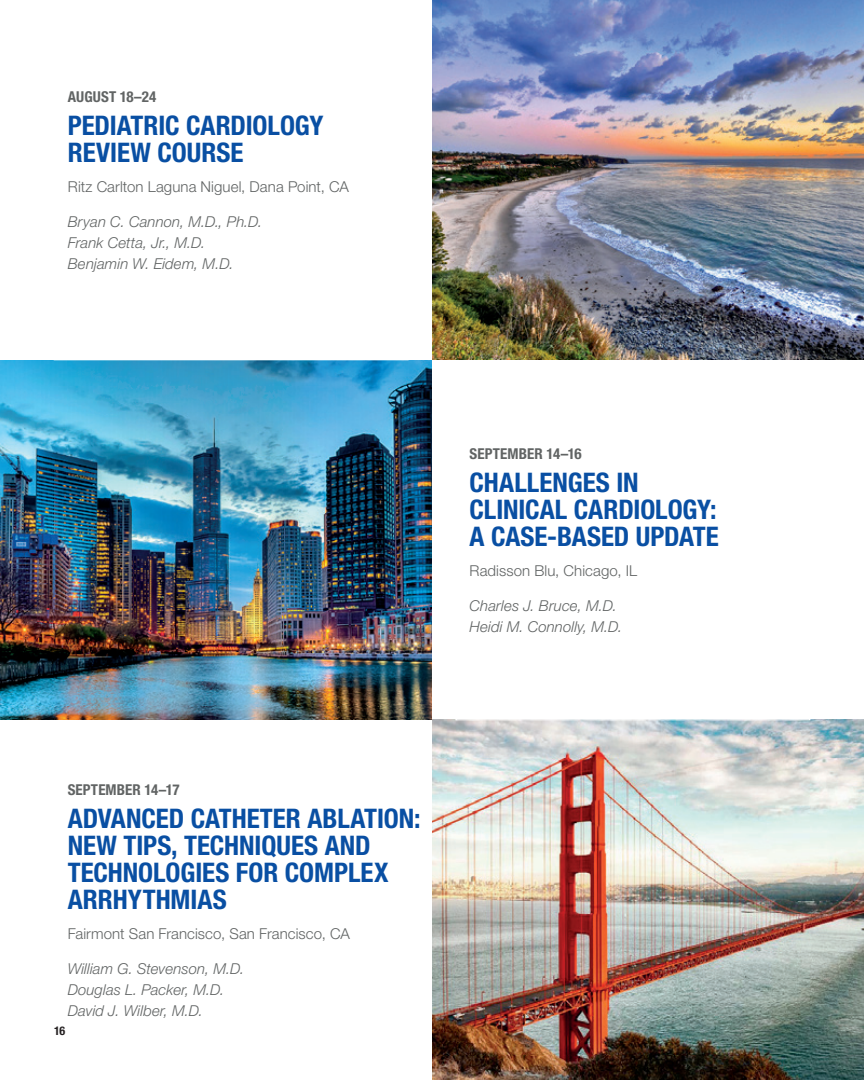
<style>
.page{position:relative;width:864px;height:1080px;background:#fff}
.page>*{position:absolute;margin:0;border:0;box-sizing:border-box;transform-origin:0 0}
.t1{font:700 condensed 27px/27px "Helvetica Neue LT Std";letter-spacing:-.005em;color:#094fa3}
.t2{font:italic 300 15px/21px "Helvetica Neue LT Std";letter-spacing:.005em;color:#616464}
.t3{font:300 15px "Helvetica Neue LT Std";letter-spacing:.005em;color:#616464}
.t4{font:700 condensed 15px "Helvetica Neue LT Std";letter-spacing:.005em;color:#616464}
.t5{font:700 condensed 12px "Helvetica Neue LT Std";color:#231f20}
</style>
<div class="page">
<img style="left:432px;top:720px;width:432px;height:360px">
<img style="left:0;top:360px;width:432px;height:360px">
<div style="left:456px;top:360px;width:354px;height:360px;border:1px solid #fff"></div>
<img style="left:432px;top:0;width:432px;height:360px">
<p class="t4" style="left:68px;top:87px;width:90px">AUGUST 18–24</p>
<h1 class="t1" style="left:68px;top:112px;width:257px">PEDIATRIC CARDIOLOGY<br>REVIEW COURSE</h1>
<p class="t3" style="left:68px;top:178px;width:283px">Ritz Carlton Laguna Niguel, Dana Point, CA</p>
<p class="t2" style="left:68px;top:211px;width:196px">Bryan C. Cannon, M.D., Ph.D.<br>Frank Cetta, Jr., M.D.<br>Benjamin W. Eidem, M.D.</p>
<p class="t4" style="left:470px;top:444px;width:114px">SEPTEMBER 14–16</p>
<h1 class="t1" style="left:470px;top:469px;width:251px">CHALLENGES IN<br>CLINICAL CARDIOLOGY:<br>A CASE-BASED UPDATE</h1>
<p class="t3" style="left:470px;top:562px;width:169px">Radisson Blu, Chicago, IL</p>
<p class="t2" style="left:470px;top:595px;width:154px">Charles J. Bruce, M.D.<br>Heidi M. Connolly, M.D.</p>
<p class="t4" style="left:68px;top:780px;width:113px">SEPTEMBER 14–17</p>
<h1 class="t1" style="left:68px;top:805px;width:355px">ADVANCED CATHETER ABLATION:<br>NEW TIPS, TECHNIQUES AND<br>TECHNOLOGIES FOR COMPLEX<br>ARRHYTHMIAS</h1>
<p class="t3" style="left:68px;top:925px;width:284px">Fairmont San Francisco, San Francisco, CA</p>
<p class="t2" style="left:68px;top:958px;width:178px">William G. Stevenson, M.D.<br>Douglas L. Packer, M.D.<br>David J. Wilber, M.D.</p>
<p class="t5" style="left:54px;top:1023px;width:13px">16</p>
</div>
